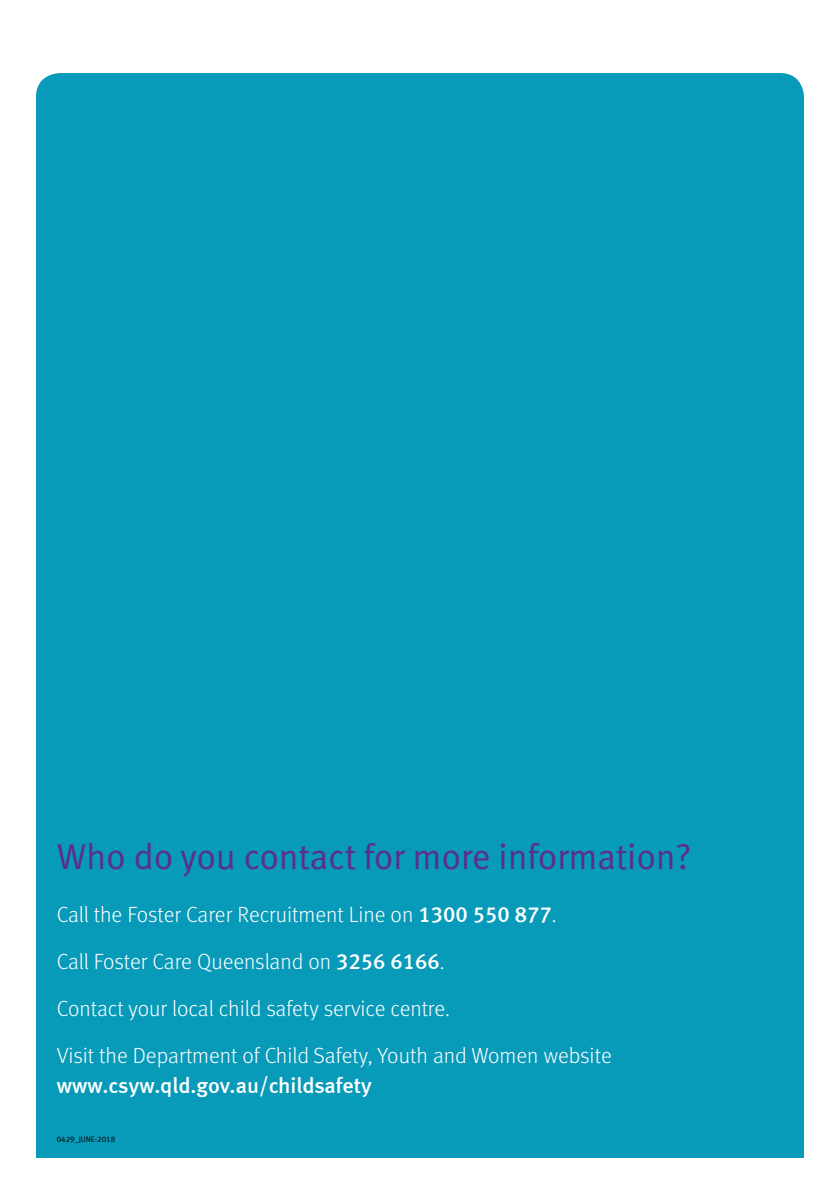
<style>
.page{position:relative;width:840px;height:1191px;background:#fff}
.page>*{position:absolute;margin:0;border:0;box-sizing:border-box;transform-origin:0 0}
.t1{font:36px "Meta OT Norm";letter-spacing:-.01em;color:#5c2d91}
.t2{font:300 22px/47px "Meta OT";color:#fff}
.t3{font:22px "Meta Medium LF";letter-spacing:-.005em;color:#fff}
.t4{font:8px "Meta Normal LF";color:#000}
.s1{font-family:"Meta Medium LF";font-weight:400}
</style>
<div class="page">
<div style="left:36px;top:73px;width:767px;height:1085px;background:#089ab9"></div>
<h1 class="t1" style="left:57px;top:835px;width:635px">Who do you contact for more information?</h1>
<p class="t2" style="left:57px;top:891px;width:556px">Call the Foster Carer Recruitment Line on <span class="s1">1300 550 877</span>.<br>Call Foster Care Queensland on <span class="s1">3256 6166</span>.<br>Contact your local child safety service centre.<br>Visit the Department of Child Safety, Youth and Women website</p>
<p class="t3" style="left:57px;top:1072px;width:316px">www.csyw.qld.gov.au/childsafety</p>
<p class="t4" style="left:57px;top:1134px;width:60px">0429_JUNE-2018</p>
</div>
